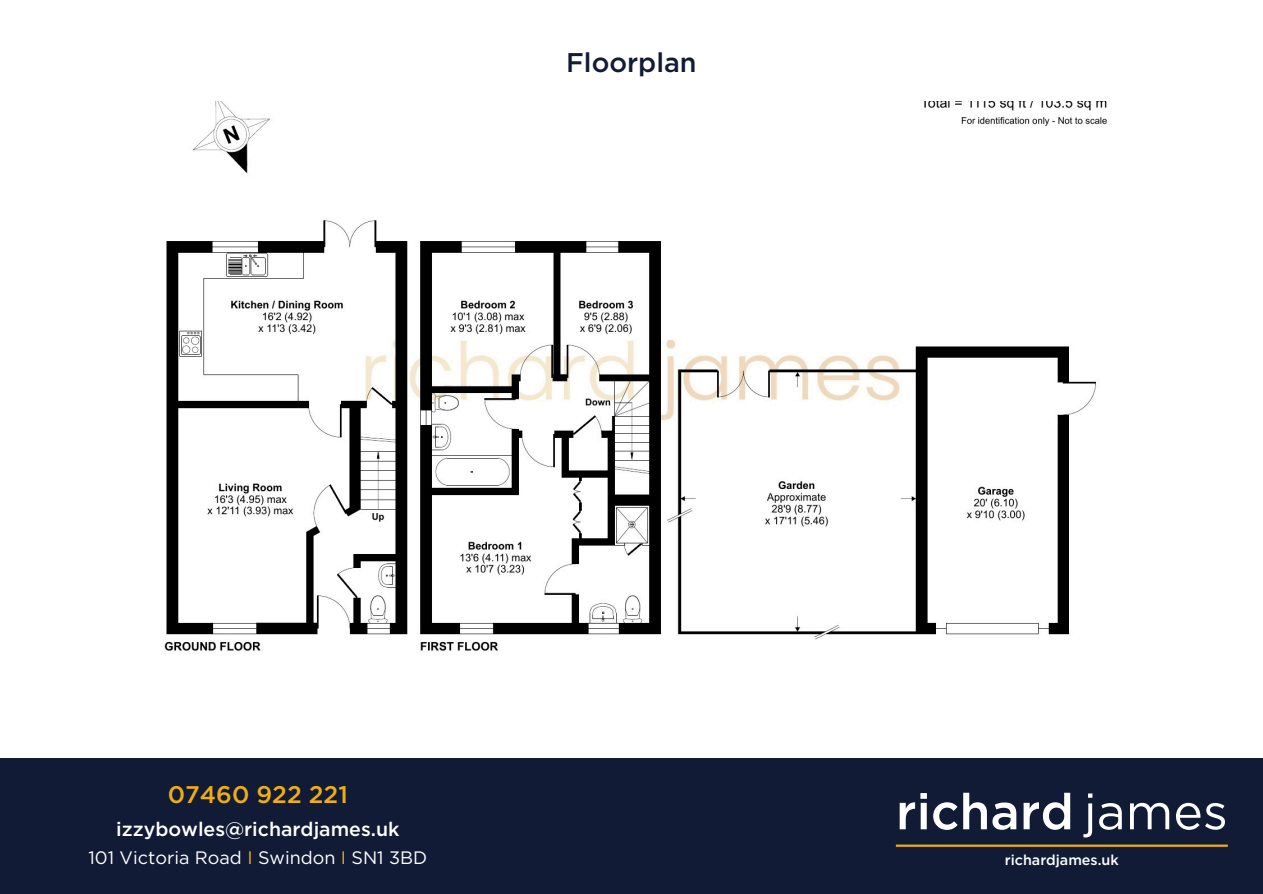
<style>
.page{position:relative;width:1263px;height:894px;background:#fff}
.page>*{position:absolute;margin:0;border:0;box-sizing:border-box;transform-origin:0 0}
.t1{font:500 49.95px "Gotham";color:#fff}
.t2{font:500 27px "Gotham";color:#111b35}
.t3{font:500 24px "Gotham";color:#efaf12}
.t4{font:500 19.5px "Gotham";color:#fff}
.t5{font:18px "Gotham";color:#fff}
.t6{font:500 14.25px "Gotham";color:#fff}
.s1{color:#efaf12}
.s2{font-weight:400}
</style>
<div class="page">
<div style="left:0;top:757px;width:1263px;height:136px;background:#111b35"></div>
<img style="left:164px;top:101px;width:944px;height:550px">
<hr style="left:896px;top:844px;width:332px;height:2px;background:#efaf12">
<h2 class="t2" style="left:566px;top:45px;width:132px">Floorplan</h2>
<h3 class="t3" style="left:168px;top:778px;width:181px">07460 922 221</h3>
<p class="t4" style="left:116px;top:816px;width:285px">izzybowles@richardjames.uk</p>
<p class="t5" style="left:88px;top:846px;width:340px">101 Victoria Road <span class="s1">I</span> Swindon <span class="s1">I</span> SN1 3BD</p>
<h1 class="t1" style="left:896px;top:778px;width:333px">richard <span class="s2">james</span></h1>
<p class="t6" style="left:1005px;top:850px;width:115px">richardjames.uk</p>
</div>
